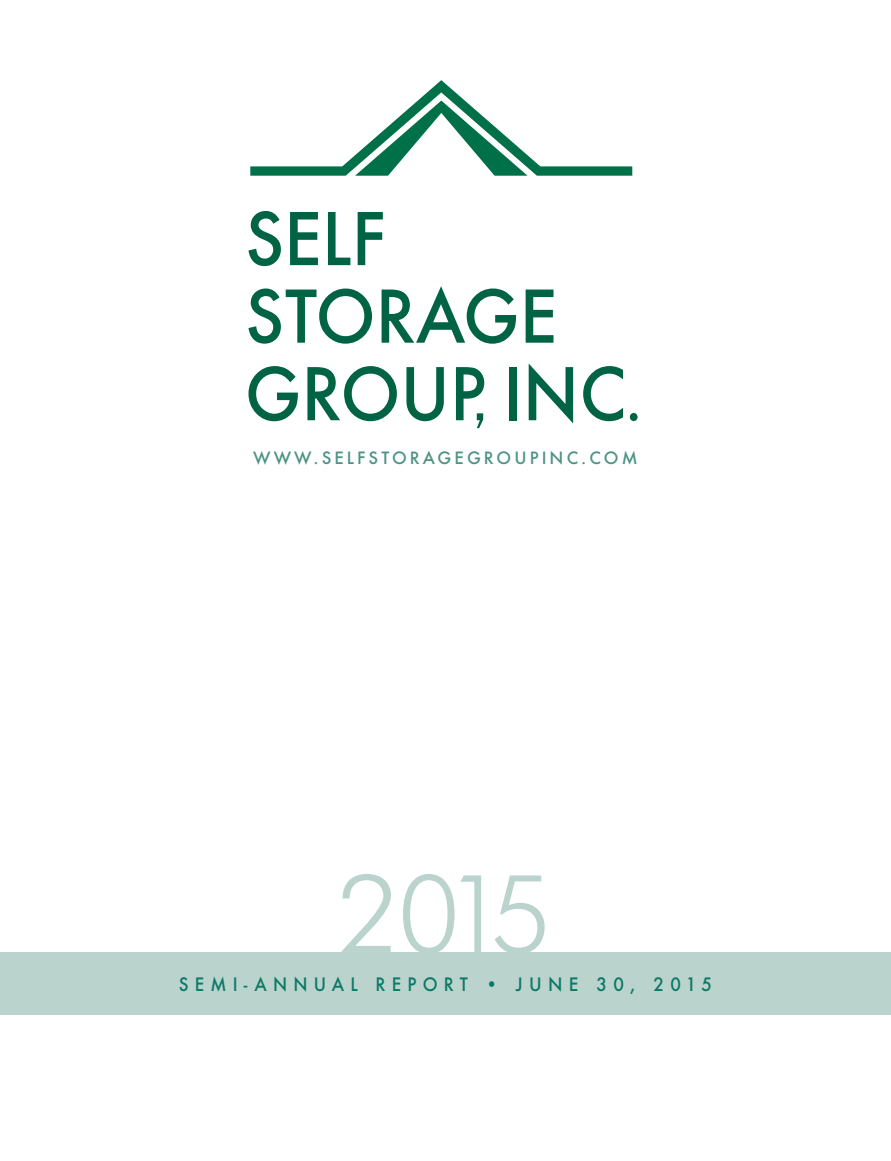
<style>
.page{position:relative;width:891px;height:1161px;background:#fff}
.page>*{position:absolute;margin:0;border:0;box-sizing:border-box;transform-origin:0 0}
.t1{font:300 108px "Futura BT";color:#bad3cd}
.t2{font:500 70.5px/77.6px "Futura";color:#006343;scale:.95 1}
.t3{font:500 18px "Futura";letter-spacing:.37em;color:#0a7966;scale:.93 1}
.t4{font:500 16.5px "Futura";letter-spacing:.185em;color:#4d9383}
.s1{font-family:"Franklin Gothic";font-size:55.5px}
.s2{font-size:60px}
</style>
<div class="page">
<div style="left:0;top:952px;width:891px;height:63px;background:#bad3cd"></div>
<svg style="left:250px;top:80px;width:382px;height:96px"></svg>
<h2 class="t2" style="left:245px;top:202px;width:420px">SELF<br>STORAGE<br>GROUP<span class="s1">,</span> INC<span class="s2">.</span></h2>
<p class="t4" style="left:253px;top:449px;width:386px">WWW.SELFSTORAGEGROUPINC.COM</p>
<h1 class="t1" style="left:337px;top:851px;width:217px">2015</h1>
<p class="t3" style="left:179px;top:974px;width:575px">SEMI-ANNUAL REPORT • JUNE 30, 2015</p>
</div>
